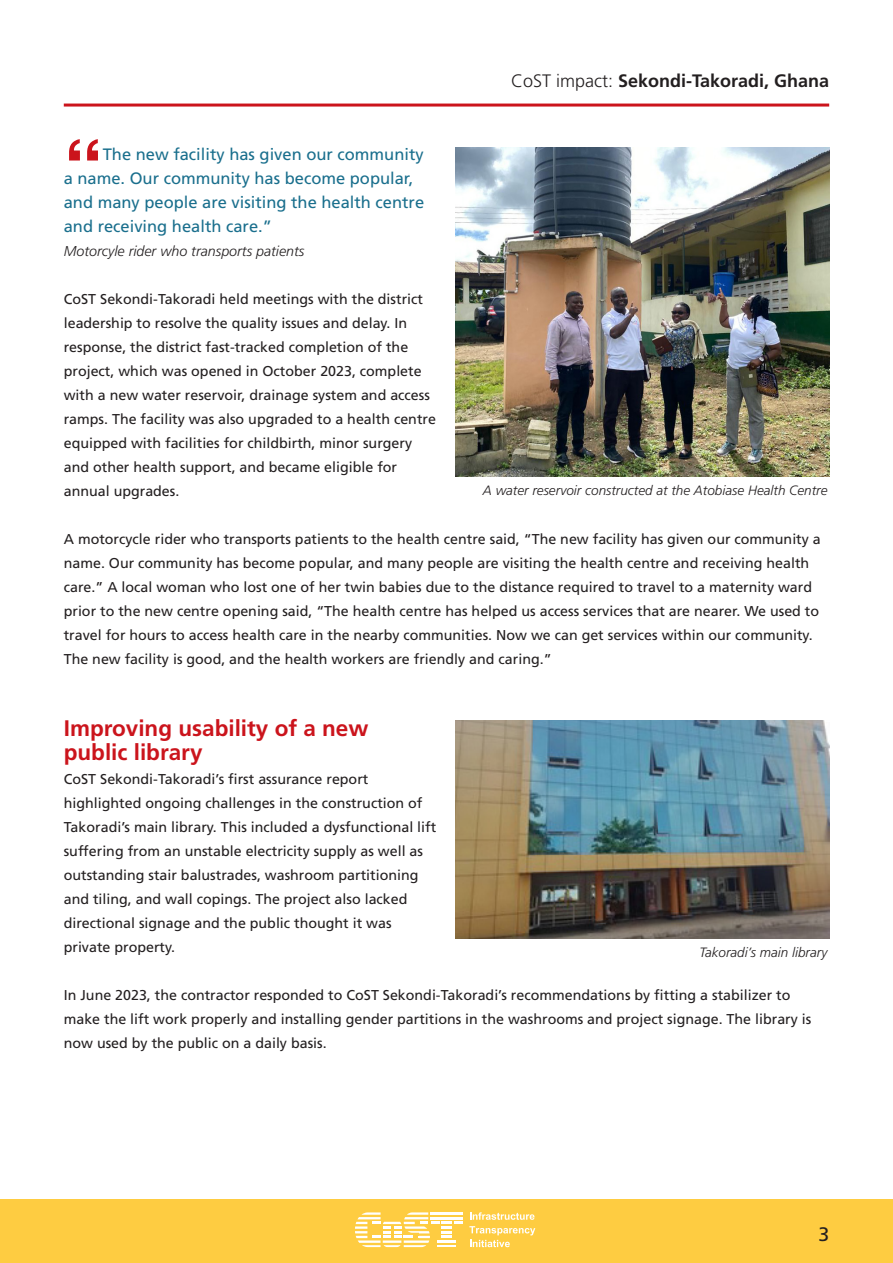
<style>
.page{position:relative;width:893px;height:1263px;background:#fff}
.page>*{position:absolute;margin:0;border:0;box-sizing:border-box;transform-origin:0 0}
.t1{font:700 78px "Helvetica";color:#cb141c}
.Sub_Heading{font:700 22.5px/24px "Frutiger";color:#cb141c}
.t2{font:19.5px "Frutiger";color:#231f20}
.t3{font:700 18px "Frutiger";color:#231f20}
.t4{font:16.5px/24px "Frutiger";color:#1a6f8d}
.Body_Text{font:14.25px/24px "Frutiger";color:#231f20}
.Body_Text-2{font:italic 300 14.25px "Frutiger";color:#231f20}
.t5{font:italic 300 13.5px "Frutiger";color:#231f20}
.s1{font-weight:300}
</style>
<div class="page">
<div style="left:0;top:1199px;width:893px;height:64px;background:#fecc41"></div>
<svg style="left:355px;top:1212px;width:108px;height:35px"></svg>
<svg style="left:470px;top:1212px;width:65px;height:8px"></svg>
<svg style="left:469px;top:1226px;width:66px;height:21px"></svg>
<hr style="left:64px;top:104px;width:765px;height:3px;background:#cb141c">
<img style="left:455px;top:148px;width:374px;height:329px">
<img style="left:455px;top:720px;width:374px;height:218px">
<p class="t1" style="left:64px;top:105px;width:40px">“</p>
<p class="t4" style="left:64px;top:142px;width:362px;text-indent:39px">The new facility has given our community a name. Our community has become popular, and many people are visiting the health centre and receiving health care.”</p>
<p class="Body_Text-2" style="left:64px;top:243px;width:242px">Motorcyle rider who transports patients</p>
<p class="t3" style="left:511px;top:71px;width:320px"><span class="s1">CoST impact:</span> Sekondi-Takoradi, Ghana</p>
<p class="Body_Text" style="left:64px;top:287px;width:374px">CoST Sekondi-Takoradi held meetings with the district leadership to resolve the quality issues and delay. In response, the district fast-tracked completion of the project, which was opened in October 2023, complete with a new water reservoir, drainage system and access ramps. The facility was also upgraded to a health centre equipped with facilities for childbirth, minor surgery and other health support, and became eligible for annual upgrades.</p>
<p class="Body_Text" style="left:64px;top:527px;width:758px">A motorcycle rider who transports patients to the health centre said, “The new facility has given our community a name. Our community has become popular, and many people are visiting the health centre and receiving health care.” A local woman who lost one of her twin babies due to the distance required to travel to a maternity ward prior to the new centre opening said, “The health centre has helped us access services that are nearer. We used to travel for hours to access health care in the nearby communities. Now we can get services within our community.<br>The new facility is good, and the health workers are friendly and caring.”</p>
<p class="t5" style="left:483px;top:483px;width:346px">A water reservoir constructed at the Atobiase Health Centre</p>
<p class="Sub_Heading" style="left:64px;top:716px;width:306px">Improving usability of a new public library</p>
<p class="Body_Text" style="left:64px;top:767px;width:374px">CoST Sekondi-Takoradi’s first assurance report highlighted ongoing challenges in the construction of Takoradi’s main library. This included a dysfunctional lift suffering from an unstable electricity supply as well as outstanding stair balustrades, washroom partitioning and tiling, and wall copings. The project also lacked directional signage and the public thought it was private property.</p>
<p class="Body_Text" style="left:64px;top:983px;width:749px">In June 2023, the contractor responded to CoST Sekondi-Takoradi’s recommendations by fitting a stabilizer to make the lift work properly and installing gender partitions in the washrooms and project signage. The library is now used by the public on a daily basis.</p>
<p class="t5" style="left:699px;top:945px;width:130px">Takoradi’s main library</p>
<h3 class="t2" style="left:818px;top:1223px;width:12px">3</h3>
</div>
